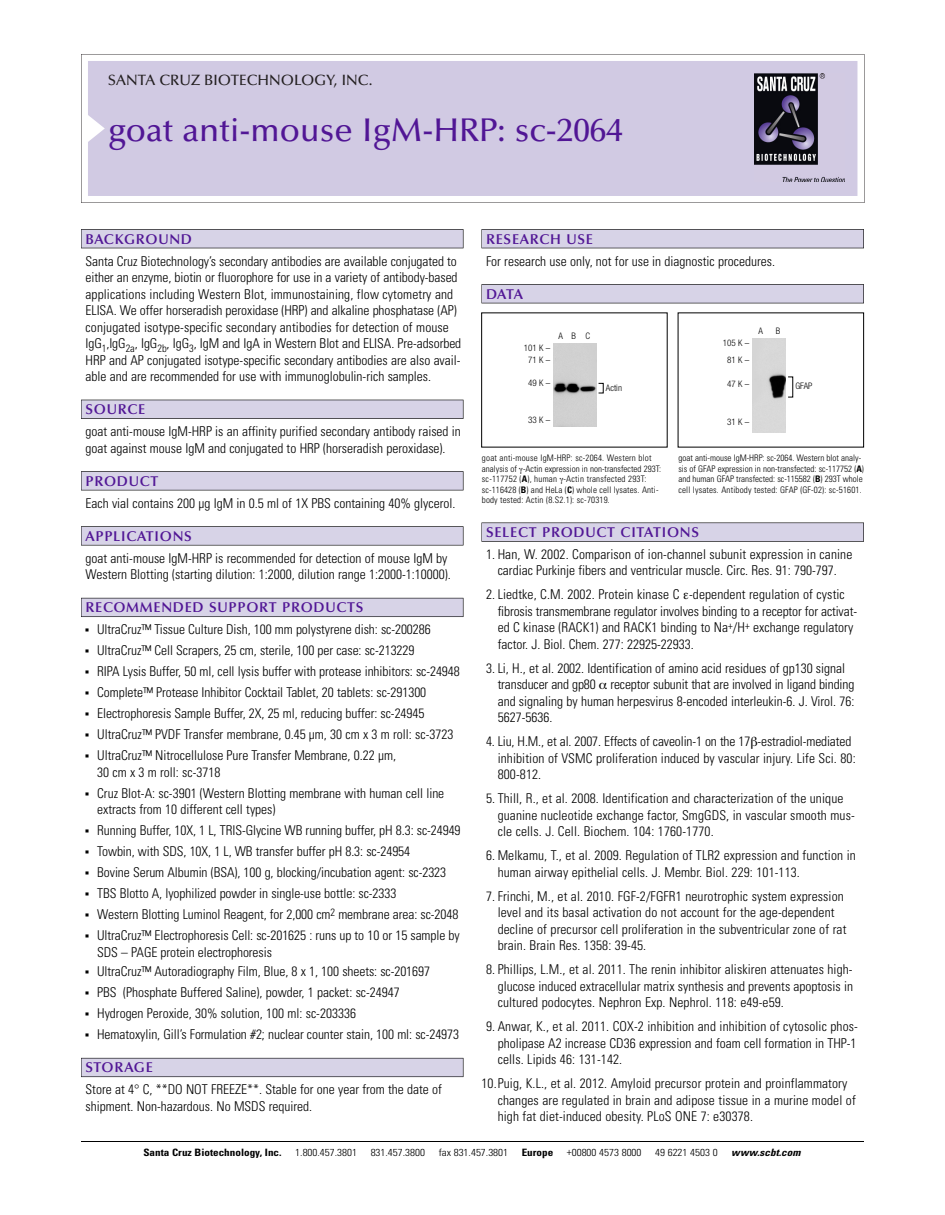
<style>
.page{position:relative;width:945px;height:1215px;background:#fff}
.page>*{position:absolute;margin:0;border:0;box-sizing:border-box;transform-origin:0 0}
.t1{font:500 33px "Optima";color:#511695}
.t2{font:500 15px "Optima";color:#231f20}
.t3{font:600 14.25px "Optima";letter-spacing:.05em;color:#511695}
.t4{font:300 condensed 13.5px/16.5px "Univers";color:#000}
.t5{font:300 condensed 10.2px "Univers";color:#000;scale:1.1 1}
.t6{font:700 condensed 10.2px "Univers";color:#000;scale:1.1 1}
.t7{font:italic 700 condensed 10.2px "Univers";letter-spacing:.005em;color:#000;scale:1.1 1}
.t8{font:300 condensed 9px/10.5px "Univers";color:#000}
.t9{font:300 condensed 9px/12.5px "Helvetica Neue";color:#000;text-align:center}
.s1{font-weight:700}
</style>
<div class="page">
<svg style="left:81px;top:54px;width:783px;height:149px"></svg>
<div style="left:88px;top:61px;width:769px;height:135px;background:#d1cae3"></div>
<img style="left:755px;top:74px;width:90px;height:108px">
<div style="left:81px;top:229px;width:382px;height:19px;background:#525156"></div>
<div style="left:81px;top:230px;width:382px;height:18px;background:#d7d3e7"></div>
<div style="left:81px;top:400px;width:382px;height:19px;background:#515055"></div>
<div style="left:81px;top:400px;width:382px;height:18px;background:#d7d3e7"></div>
<div style="left:81px;top:471px;width:382px;height:19px;background:#545357"></div>
<div style="left:81px;top:472px;width:382px;height:18px;background:#d7d3e7"></div>
<div style="left:81px;top:526px;width:382px;height:19px;background:#575759"></div>
<div style="left:81px;top:527px;width:382px;height:18px;background:#d7d3e7"></div>
<div style="left:81px;top:598px;width:382px;height:19px;background:#5b5a62"></div>
<div style="left:81px;top:598px;width:382px;height:18px;background:#d7d3e7"></div>
<div style="left:81px;top:1058px;width:382px;height:19px;background:#66646e"></div>
<div style="left:81px;top:1058px;width:382px;height:18px;background:#d7d3e7"></div>
<div style="left:482px;top:229px;width:382px;height:19px;background:#525156"></div>
<div style="left:482px;top:230px;width:381px;height:18px;background:#d7d3e7"></div>
<div style="left:482px;top:284px;width:382px;height:19px;background:#525155"></div>
<div style="left:482px;top:285px;width:381px;height:18px;background:#d7d3e7"></div>
<div style="left:482px;top:523px;width:382px;height:19px;background:#575759"></div>
<div style="left:482px;top:523px;width:381px;height:18px;background:#d7d3e7"></div>
<hr style="left:81px;top:1141px;width:783px;height:1px;background:#000">
<img style="left:554px;top:343px;width:42px;height:83px">
<img style="left:753px;top:339px;width:33px;height:93px">
<p class="t2" style="left:108px;top:74px;width:266px">SANTA CRUZ BIOTECHNOLOGY, INC.</p>
<h1 class="t1" style="left:108px;top:117px;width:516px">goat anti-mouse IgM-HRP: sc-2064</h1>
<p class="t3" style="left:86px;top:233px;width:108px">BACKGROUND</p>
<p class="t4" style="left:86px;top:254px;width:377px">Santa Cruz Biotechnology’s secondary antibodies are available conjugated to either an enzyme, biotin or fluorophore for use in a variety of antibody-based applications including Western Blot, immunostaining, flow cytometry and ELISA. We offer horseradish peroxidase (HRP) and alkaline phosphatase (AP) conjugated isotype-specific secondary antibodies for detection of mouse IgG<sub>1</sub>,IgG<sub>2a</sub>, IgG<sub>2b</sub>, IgG<sub>3</sub>, IgM and IgA in Western Blot and ELISA. Pre-adsorbed HRP and AP conjugated isotype-specific secondary antibodies are also avail&shy;able and are recommended for use with immunoglobulin-rich samples.</p>
<p class="t3" style="left:86px;top:404px;width:61px">SOURCE</p>
<p class="t4" style="left:86px;top:424px;width:377px">goat anti-mouse IgM-HRP is an affinity purified secondary antibody raised in goat against mouse IgM and conjugated to HRP (horseradish peroxidase).</p>
<p class="t3" style="left:86px;top:475px;width:74px">PRODUCT</p>
<p class="t4" style="left:86px;top:496px;width:371px">Each vial contains 200 µg IgM in 0.5 ml of 1X PBS containing 40% glycerol.</p>
<p class="t3" style="left:86px;top:530px;width:108px">APPLICATIONS</p>
<p class="t4" style="left:86px;top:551px;width:367px">goat anti-mouse IgM-HRP is recommended for detection of mouse IgM by<br>Western Blotting (starting dilution: 1:2000, dilution range 1:2000-1:10000).</p>
<p class="t3" style="left:86px;top:602px;width:280px">RECOMMENDED SUPPORT PRODUCTS</p>
<p class="t4" style="left:97px;top:620px;width:364px;line-height:21px">UltraCruz™ Tissue Culture Dish, 100 mm polystyrene dish: sc-200286<br>UltraCruz™ Cell Scrapers, 25 cm, sterile, 100 per case: sc-213229<br>RIPA Lysis Buffer, 50 ml, cell lysis buffer with protease inhibitors: sc-24948<br>Complete™ Protease Inhibitor Cocktail Tablet, 20 tablets: sc-291300<br>Electrophoresis Sample Buffer, 2X, 25 ml, reducing buffer: sc-24945<br>UltraCruz™ PVDF Transfer membrane, 0.45 µm, 30 cm x 3 m roll: sc-3723<br>UltraCruz™ Nitrocellulose Pure Transfer Membrane, 0.22 µm,</p>
<p class="t4" style="left:97px;top:763px;width:349px;line-height:21px">30 cm x 3 m roll: sc-3718<br>Cruz Blot-A: sc-3901 (Western Blotting membrane with human cell line</p>
<p class="t4" style="left:97px;top:800px;width:365px;line-height:21px">extracts from 10 different cell types)<br>Running Buffer, 10X, 1 L, TRIS-Glycine WB running buffer, pH 8.3: sc-24949<br>Towbin, with SDS, 10X, 1 L, WB transfer buffer pH 8.3: sc-24954<br>Bovine Serum Albumin (BSA), 100 g, blocking/incubation agent: sc-2323<br>TBS Blotto A, lyophilized powder in single-use bottle: sc-2333<br>Western Blotting Luminol Reagent, for 2,000 cm<sup>2</sup> membrane area: sc-2048<br>UltraCruz™ Electrophoresis Cell: sc-201625 : runs up to 10 or 15 sample by</p>
<p class="t4" style="left:97px;top:943px;width:334px;line-height:19.5px">SDS – PAGE protein electrophoresis<br>UltraCruz™ Autoradiography Film, Blue, 8 x 1, 100 sheets: sc-201697</p>
<p class="t4" style="left:97px;top:983px;width:363px;line-height:21px">PBS (Phosphate Buffered Saline), powder, 1 packet: sc-24947<br>Hydrogen Peroxide, 30% solution, 100 ml: sc-203336<br>Hematoxylin, Gill’s Formulation #2; nuclear counter stain, 100 ml: sc-24973</p>
<p class="t3" style="left:86px;top:1062px;width:69px">STORAGE</p>
<p class="t4" style="left:86px;top:1082px;width:358px">Store at 4° C, **DO NOT FREEZE**. Stable for one year from the date of shipment. Non-hazardous. No MSDS required.</p>
<p class="t3" style="left:486px;top:233px;width:109px">RESEARCH USE</p>
<p class="t4" style="left:486px;top:254px;width:290px">For research use only, not for use in diagnostic procedures.</p>
<p class="t3" style="left:486px;top:288px;width:39px">DATA</p>
<p class="t9" style="left:558px;top:330px;width:33px">ABC</p>
<p class="t9" style="left:524px;top:342px;width:28px">101 K –<br>71K–</p>
<p class="t9" style="left:528px;top:377px;width:24px">49K–</p>
<p class="t9" style="left:528px;top:414px;width:24px">33K–</p>
<p class="t9" style="left:606px;top:382px;width:18px">Actin</p>
<p class="t9" style="left:723px;top:336px;width:28px;line-height:16.5px">105 K –<br>81K–</p>
<p class="t9" style="left:727px;top:378px;width:24px">47K–</p>
<p class="t9" style="left:727px;top:416px;width:24px">31K–</p>
<p class="t9" style="left:758px;top:325px;width:6px">A</p>
<p class="t9" style="left:776px;top:325px;width:6px">B</p>
<p class="t9" style="left:795px;top:380px;width:19px">GFAP</p>
<p class="t8" style="left:482px;top:454px;width:181px">goat anti-mouse IgM-HRP: sc-2064. Western blot analysis of -Actin expression in non-transfected 293T: sc-117752 (<span class="s1">A</span>), human -Actin transfected 293T: sc-116428 (<span class="s1">B</span>) and HeLa (<span class="s1">C</span>) whole cell lysates. Anti&shy;body tested: Actin (8.S2.1): sc-70319.</p>
<p class="t8" style="left:678px;top:454px;width:187px">goat anti-mouse IgM-HRP: sc-2064. Western blot analy&shy;sis of GFAP expression in non-transfected: sc-117752 (<span class="s1">A</span>) and human GFAP transfected: sc-115582 (<span class="s1">B</span>) 293T whole cell lysates. Antibody tested: GFAP (GF-02): sc-51601.</p>
<p class="t3" style="left:486px;top:526px;width:215px">SELECT PRODUCT CITATIONS</p>
<p class="t4" style="left:486px;top:547px;width:368px;text-align:center">1. Han, W. 2002. Comparison of ion-channel subunit expression in canine cardiac Purkinje fibers and ventricular muscle. Circ. Res. 91: 790-797.</p>
<p class="t4" style="left:498px;top:588px;width:361px;text-indent:-12px">2. Liedtke, C.M. 2002. Protein kinase C -dependent regulation of cystic fibrosis transmembrane regulator involves binding to a receptor for activat&shy;ed C kinase (RACK1) and RACK1 binding to Na<sup>+</sup>/H<sup>+</sup> exchange regulatory factor. J. Biol. Chem. 277: 22925-22933.</p>
<p class="t4" style="left:498px;top:661px;width:358px;text-indent:-12px">3. Li, H., et al. 2002. Identification of amino acid residues of gp130 signal transducer and gp80 receptor subunit that are involved in ligand binding and signaling by human herpesvirus 8-encoded interleukin-6. J. Virol. 76:<br>5627-5636.</p>
<p class="t4" style="left:498px;top:735px;width:360px;text-indent:-12px">4. Liu, H.M., et al. 2007. Effects of caveolin-1 on the 17 -estradiol-mediated inhibition of VSMC proliferation induced by vascular injury. Life Sci. 80:<br>800-812.</p>
<p class="t4" style="left:498px;top:792px;width:359px;text-indent:-12px">5. Thill, R., et al. 2008. Identification and characterization of the unique guanine nucleotide exchange factor, SmgGDS, in vascular smooth mus&shy;cle cells. J. Cell. Biochem. 104: 1760-1770.</p>
<p class="t4" style="left:498px;top:849px;width:360px;text-indent:-12px">6. Melkamu, T., et al. 2009. Regulation of TLR2 expression and function in human airway epithelial cells. J. Membr. Biol. 229: 101-113.</p>
<p class="t4" style="left:498px;top:889px;width:350px;text-indent:-12px">7. Frinchi, M., et al. 2010. FGF-2/FGFR1 neurotrophic system expression level and its basal activation do not account for the age-dependent decline of precursor cell proliferation in the subventricular zone of rat brain. Brain Res. 1358: 39-45.</p>
<p class="t4" style="left:498px;top:963px;width:357px;text-align:justify;text-indent:-12px">8. Phillips, L.M., et al. 2011. The renin inhibitor aliskiren attenuates high&shy;glucose induced extracellular matrix synthesis and prevents apoptosis in cultured podocytes. Nephron Exp. Nephrol. 118: e49-e59.</p>
<p class="t4" style="left:498px;top:1020px;width:362px;text-align:justify;text-indent:-12px">9. Anwar, K., et al. 2011. COX-2 inhibition and inhibition of cytosolic phos&shy;pholipase A2 increase CD36 expression and foam cell formation in THP-1 cells. Lipids 46: 131-142.</p>
<p class="t4" style="left:498px;top:1077px;width:360px;text-indent:-16px">10.Puig, K.L., et al. 2012. Amyloid precursor protein and proinflammatory changes are regulated in brain and adipose tissue in a murine model of high fat diet-induced obesity. PLoS ONE 7: e30378.</p>
<p class="t6" style="left:143px;top:1148px;width:127px">Santa Cruz Biotechnology, Inc.</p>
<p class="t5" style="left:295px;top:1148px;width:58px">1.800.457.3801</p>
<p class="t5" style="left:371px;top:1148px;width:51px">831.457.3800</p>
<p class="t5" style="left:439px;top:1148px;width:65px">fax 831.457.3801</p>
<p class="t6" style="left:522px;top:1148px;width:30px">Europe</p>
<p class="t5" style="left:567px;top:1148px;width:69px">+00800 4573 8000</p>
<p class="t5" style="left:655px;top:1148px;width:58px">49 6221 4503 0</p>
<p class="t7" style="left:731px;top:1148px;width:64px">www.scbt.com</p>
</div>
